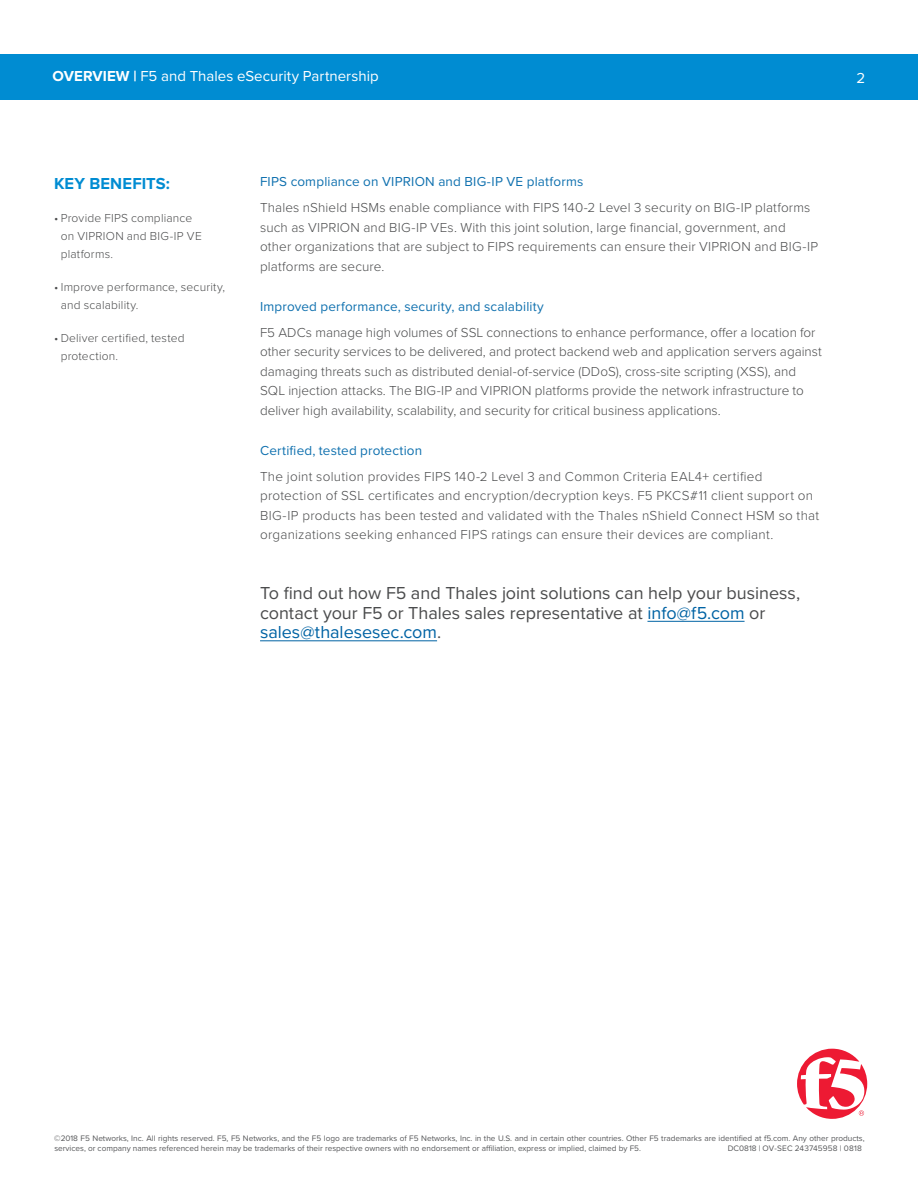
<style>
.page{position:relative;width:918px;height:1188px;background:#fff}
.page>*{position:absolute;margin:0;border:0;box-sizing:border-box;transform-origin:0 0}
.Learn_More_Body{font:18px/19.5px "Proxima Nova";color:#4b4c4d}
.KB_Title{font:700 16.5px "Proxima Nova";letter-spacing:.01em;color:#008cd2}
.t1{font:15px "Proxima Nova";color:#fff}
.Body{font:300 13.5px/19.5px "Proxima Nova";letter-spacing:.01em;color:#4b4c4d}
.Sub_Section_Title{font:13.5px "Proxima Nova";letter-spacing:.01em;color:#1071af}
.t2{font:300 12px/18px "Proxima Nova";letter-spacing:.015em;color:#4b4c4d}
.t3{font:8.25px/10.5px "Proxima Nova";color:#57585a}
.s1{font-weight:700}
.s2{color:#0063a4}
</style>
<div class="page">
<div style="left:0;top:54px;width:918px;height:45px;background:#008cd2"></div>
<svg style="left:797px;top:1049px;width:70px;height:70px"></svg>
<hr style="left:647px;top:621px;width:98px;height:1px;background:#0063a4">
<hr style="left:260px;top:641px;width:177px;height:1px;background:#0063a4">
<p class="t1" style="left:53px;top:65px;width:328px"><span class="s1">OVERVIEW |</span> F5 and Thales eSecurity Partnership</p>
<p class="t1" style="left:857px;top:66px;width:10px">2</p>
<p class="KB_Title" style="left:54px;top:171px;width:117px">KEY BENEFITS:</p>
<p class="t2" style="left:61px;top:208px;width:143px;text-indent:-7px">• Provide FIPS compliance on VIPRION and BIG-IP VE platforms.</p>
<p class="t2" style="left:61px;top:277px;width:166px;text-indent:-7px">• Improve performance, security, and scalability.</p>
<p class="t2" style="left:61px;top:328px;width:125px;text-indent:-7px">• Deliver certified, tested protection.</p>
<p class="Sub_Section_Title" style="left:260px;top:172px;width:325px">FIPS compliance on VIPRION and BIG-IP VE platforms</p>
<p class="Body" style="left:260px;top:197px;width:560px">Thales nShield HSMs enable compliance with FIPS 140-2 Level 3 security on BIG-IP platforms such as VIPRION and BIG-IP VEs. With this joint solution, large financial, government, and other organizations that are subject to FIPS requirements can ensure their VIPRION and BIG-IP platforms are secure.</p>
<p class="Sub_Section_Title" style="left:260px;top:296px;width:285px">Improved performance, security, and scalability</p>
<p class="Body" style="left:260px;top:322px;width:563px">F5 ADCs manage high volumes of SSL connections to enhance performance, offer a location for other security services to be delivered, and protect backend web and application servers against damaging threats such as distributed denial-of-service (DDoS), cross-site scripting (XSS), and SQL injection attacks. The BIG-IP and VIPRION platforms provide the network infrastructure to deliver high availability, scalability, and security for critical business applications.</p>
<p class="Sub_Section_Title" style="left:260px;top:440px;width:164px">Certified, tested protection</p>
<p class="Body" style="left:260px;top:466px;width:561px">The joint solution provides FIPS 140-2 Level 3 and Common Criteria EAL4+ certified protection of SSL certificates and encryption/decryption keys. F5 PKCS#11 client support on BIG-IP products has been tested and validated with the Thales nShield Connect HSM so that organizations seeking enhanced FIPS ratings can ensure their devices are compliant.</p>
<p class="Learn_More_Body" style="left:260px;top:583px;width:542px">To find out how F5 and Thales joint solutions can help your business, contact your F5 or Thales sales representative at <span class="s2">info@f5.com</span> or <span class="s2">sales@thalesesec.com</span>.</p>
<p class="t3" style="left:54px;top:1132px;width:812px">©2018 F5 Networks, Inc. All rights reserved. F5, F5 Networks, and the F5 logo are trademarks of F5 Networks, Inc. in the U.S. and in certain other countries. Other F5 trademarks are identified at f5.com. Any other products, services, or company names referenced herein may be trademarks of their respective owners with no endorsement or affiliation, express or implied, claimed by F5.</p>
<p class="t3" style="left:728px;top:1143px;width:136px">DC0818 | OV-SEC 243745958 | 0818</p>
</div>
